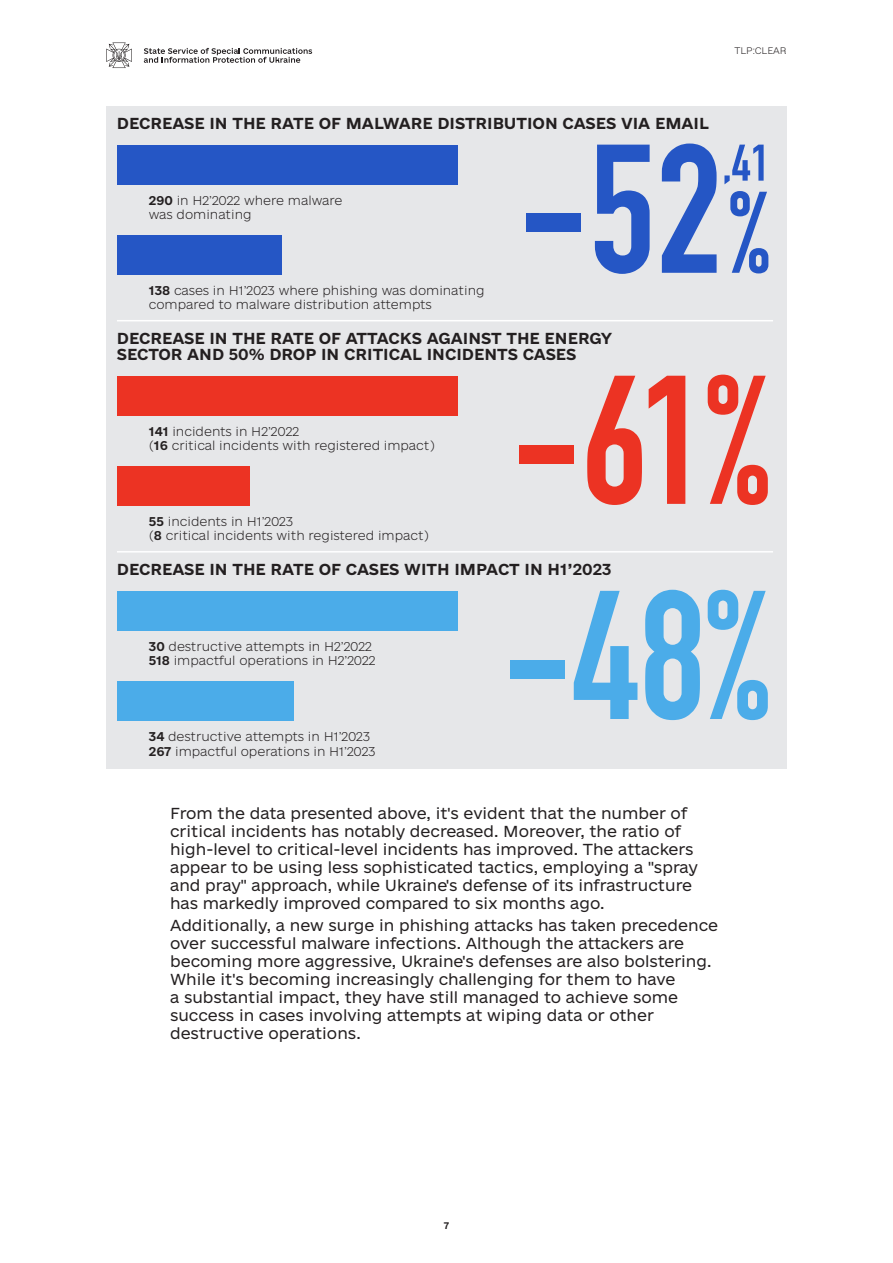
<style>
.page{position:relative;width:893px;height:1263px;background:#fff}
.page>*{position:absolute;margin:0;border:0;box-sizing:border-box;transform-origin:0 0}
.t1{font:700 180px "DIN Condensed";color:#ec3323}
.t2{font:700 180px "DIN Condensed";color:#4bace9}
.t3{font:700 180px "DIN Condensed";color:#2556c5}
.t4{font:700 113.85px "DIN Condensed";color:#2556c5}
.t5{font:700 50.55px "DIN Condensed";color:#2556c5}
.t6{font:15px/18px "e Ukraine Light";color:#231f20}
.t7{font:15px/16.5px "e Ukraine Bold";color:#231f20}
.t8{font:12px/14.4px "e Ukraine Thin";color:#231f20}
.t9{font:9px "e Ukraine Head Thin";color:#231f20}
.t10{font:9px "e Ukraine Head Bold";color:#231f20}
.s1{font-family:"e Ukraine Bold"}
</style>
<div class="page">
<svg style="left:106px;top:43px;width:26px;height:25px"></svg>
<svg style="left:144px;top:48px;width:168px;height:15px"></svg>
<div style="left:106px;top:106px;width:681px;height:663px;background:#e6e7e9"></div>
<div style="left:117px;top:145px;width:340px;height:40px;background:#2556c5"></div>
<div style="left:117px;top:376px;width:340px;height:40px;background:#ec3323"></div>
<div style="left:117px;top:591px;width:340px;height:40px;background:#4bace9"></div>
<div style="left:117px;top:235px;width:164px;height:40px;background:#2556c5"></div>
<div style="left:117px;top:466px;width:133px;height:40px;background:#ec3323"></div>
<div style="left:117px;top:681px;width:177px;height:40px;background:#4bace9"></div>
<hr style="left:117px;top:320px;width:656px;height:1px;background:#fff">
<hr style="left:117px;top:551px;width:656px;height:1px;background:#fff">
<p class="t7" style="left:117px;top:115px;width:594px">DECREASE IN THE RATE OF MALWARE DISTRIBUTION CASES VIA EMAIL</p>
<p class="t9" style="left:734px;top:46px;width:54px">TLP:CLEAR</p>
<p class="t8" style="left:149px;top:193px;width:195px"><span class="s1">290</span> in H2’2022 where malware was dominating</p>
<p class="t8" style="left:149px;top:284px;width:337px"><span class="s1">138</span> cases in H1’2023 where phishing was dominating compared to malware distribution attempts</p>
<h1 class="t3" style="left:519px;top:89px;width:205px">-52</h1>
<h3 class="t5" style="left:722px;top:129px;width:49px">,41</h3>
<h2 class="t4" style="left:729px;top:156px;width:42px">%</h2>
<p class="t7" style="left:117px;top:330px;width:497px">DECREASE IN THE RATE OF ATTACKS AGAINST THE ENERGY<br>SECTOR AND 50% DROP IN CRITICAL INCIDENTS CASES</p>
<p class="t8" style="left:149px;top:424px;width:288px"><span class="s1">141</span> incidents in H2’2022<br>(<span class="s1">16</span> critical incidents with registered impact)</p>
<p class="t8" style="left:149px;top:515px;width:282px"><span class="s1">55</span> incidents in H1’2023<br>(<span class="s1">8</span> critical incidents with registered impact)</p>
<h1 class="t1" style="left:511px;top:320px;width:260px">-61%</h1>
<p class="t7" style="left:117px;top:561px;width:496px">DECREASE IN THE RATE OF CASES WITH IMPACT IN H1’2023</p>
<p class="t8" style="left:149px;top:639px;width:228px"><span class="s1">30</span> destructive attempts in H2’2022<br><span class="s1">518</span> impactful operations in H2’2022</p>
<p class="t8" style="left:149px;top:730px;width:228px"><span class="s1">34</span> destructive attempts in H1’2023<br><span class="s1">267</span> impactful operations in H1’2023</p>
<h1 class="t2" style="left:502px;top:535px;width:269px">-48%</h1>
<p class="t6" style="left:170px;top:804px;width:529px">From the data presented above, it's evident that the number of critical incidents has notably decreased. Moreover, the ratio of high-level to critical-level incidents has improved. The attackers appear to be using less sophisticated tactics, employing a "spray and pray" approach, while Ukraine's defense of its infrastructure has markedly improved compared to six months ago.</p>
<p class="t6" style="left:170px;top:917px;width:549px">Additionally, a new surge in phishing attacks has taken precedence over successful malware infections. Although the attackers are becoming more aggressive, Ukraine's defenses are also bolstering.<br>While it's becoming increasingly challenging for them to have<br>a substantial impact, they have still managed to achieve some success in cases involving attempts at wiping data or other destructive operations.</p>
<p class="t10" style="left:444px;top:1220px;width:7px">7</p>
</div>
